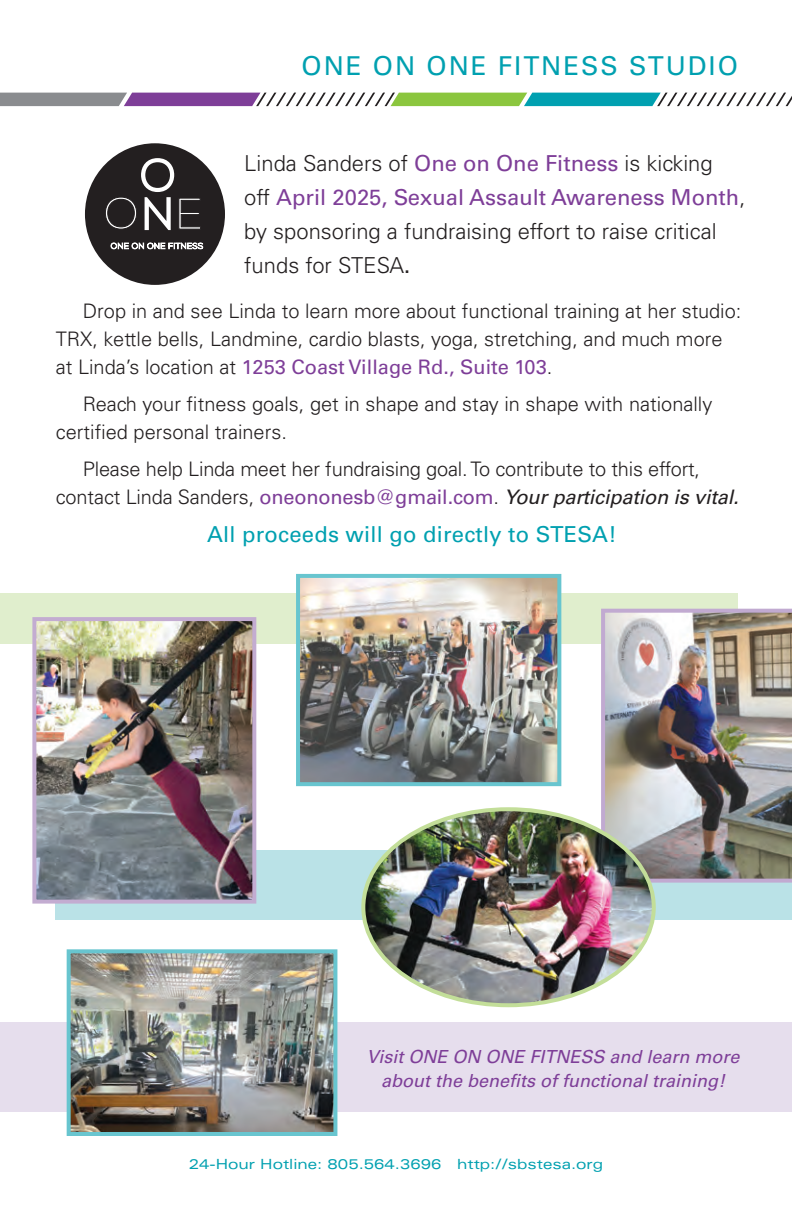
<style>
.page{position:relative;width:792px;height:1224px;background:#fff}
.page>*{position:absolute;margin:0;border:0;box-sizing:border-box;transform-origin:0 0}
.t1{font:26px "Univers";letter-spacing:.075em;color:#00a0b0}
.t2{font:300 22px/34px "Univers";color:#231f20}
.t3{font:22px "Univers";letter-spacing:.01em;color:#00a0b0}
.t4{font:300 20px/28px "Univers";color:#231f20}
.t5{font:italic 18px/24px "Univers";color:#7e3e98;text-align:center}
.t6{font:expanded 14px "Univers";color:#00a0b0}
.s1{font-weight:400;color:#7e3e98}
.s2{font-weight:400}
.s3{font-weight:400;font-style:italic}
</style>
<div class="page">
<svg style="left:0;top:93px;width:792px;height:13px"></svg>
<div style="left:0;top:593px;width:738px;height:51px;background:#e0eecd"></div>
<div style="left:56px;top:851px;width:736px;height:69px;background:#bae2e7"></div>
<div style="left:0;top:1022px;width:792px;height:90px;background:#e6deed"></div>
<img style="left:72px;top:954px;width:260px;height:177px">
<div style="left:67px;top:949px;width:270px;height:187px;border:4px solid #68c5cf"></div>
<div style="left:85px;top:143px;width:140px;height:142px;background:#231f20;border-radius:50%"></div>
<svg style="left:105px;top:157px;width:97px;height:74px"></svg>
<svg style="left:111px;top:242px;width:92px;height:8px"></svg>
<img style="left:301px;top:579px;width:255px;height:202px">
<div style="left:296px;top:574px;width:265px;height:212px;border:4px solid #68c5cf"></div>
<img style="left:601px;top:609px;width:191px;height:274px">
<img style="left:37px;top:622px;width:214px;height:277px">
<div style="left:32px;top:617px;width:224px;height:287px;border:4px solid #c3acd1"></div>
<img style="left:363px;top:809px;width:291px;height:196px">
<h1 class="t1" style="left:302px;top:51px;width:438px">ONE ON ONE FITNESS STUDIO</h1>
<p class="t2" style="left:244px;top:146px;width:503px">Linda Sanders of <span class="s1">One on One Fitness</span> is kicking<br>off <span class="s1">April 2025, Sexual Assault Awareness Month</span>, by sponsoring a fundraising effort to raise critical funds for STESA<span class="s2">.</span></p>
<p class="t4" style="left:56px;top:297px;width:687px;text-indent:27px">Drop in and see Linda to learn more about functional training at her studio:<br>TRX, kettle bells, Landmine, cardio blasts, yoga, stretching, and much more at Linda’s location at <span class="s1">1253 Coast Village Rd., Suite 103</span>.</p>
<p class="t4" style="left:56px;top:390px;width:658px;text-indent:27px">Reach your fitness goals, get in shape and stay in shape with nationally certified personal trainers.</p>
<p class="t4" style="left:56px;top:455px;width:684px;text-align:center">Please help Linda meet her fundraising goal. To contribute to this effort, contact Linda Sanders, <span class="s1">oneononesb@gmail.com</span>. <span class="s3">Your participation is vital.</span></p>
<p class="t3" style="left:207px;top:521px;width:411px">All proceeds will go directly to STESA!</p>
<p class="t5" style="left:367px;top:1045px;width:374px">Visit ONE ON ONE FITNESS and learn more about the benefits of functional training!</p>
<p class="t6" style="left:189px;top:1155px;width:416px">24-Hour Hotline: 805.564.3696 http://sbstesa.org</p>
</div>
